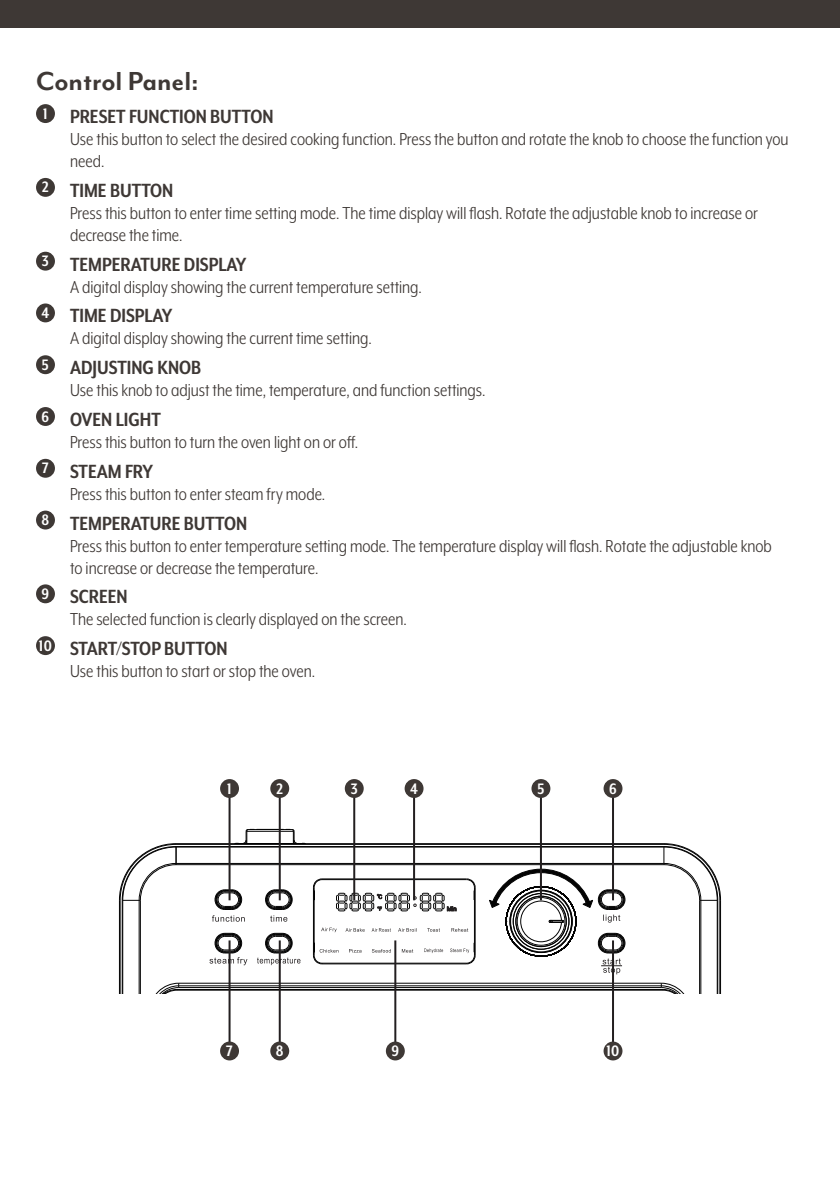
<style>
.page{position:relative;width:840px;height:1191px;background:#fff}
.page>*{position:absolute;margin:0;border:0;box-sizing:border-box;transform-origin:0 0}
.t1{font:700 30px "Mr Eaves Mod OT";color:#3e3835}
.SE-Icon_Listed{font:700 22px "Mr Eaves XL Mod Nar OT";color:#3e3835}
.SE_-_Icon_Body{font:20px/22px "Mr Eaves XL Mod Nar OT";color:#3e3835}
.t2{font:700 17.4px "Mr Eaves XL Mod Nar OT";color:#fff}
</style>
<div class="page">
<div style="left:0;top:0;width:839px;height:28px;background:#3e3835"></div>
<div style="left:36px;top:104px;width:19px;height:19px;background:#3e3835;border-radius:50%"></div>
<div style="left:36px;top:178px;width:19px;height:19px;background:#3e3835;border-radius:50%"></div>
<div style="left:36px;top:252px;width:19px;height:19px;background:#3e3835;border-radius:50%"></div>
<div style="left:36px;top:303px;width:19px;height:19px;background:#3e3835;border-radius:50%"></div>
<div style="left:36px;top:355px;width:19px;height:19px;background:#3e3835;border-radius:50%"></div>
<div style="left:36px;top:407px;width:19px;height:19px;background:#3e3835;border-radius:50%"></div>
<div style="left:36px;top:459px;width:19px;height:19px;background:#3e3835;border-radius:50%"></div>
<div style="left:36px;top:510px;width:19px;height:19px;background:#3e3835;border-radius:50%"></div>
<div style="left:36px;top:584px;width:19px;height:19px;background:#3e3835;border-radius:50%"></div>
<div style="left:36px;top:636px;width:19px;height:19px;background:#3e3835;border-radius:50%"></div>
<svg style="left:336px;top:892px;width:120px;height:19px"></svg>
<svg style="left:321px;top:927px;width:15px;height:5px"></svg>
<svg style="left:345px;top:928px;width:19px;height:3px"></svg>
<svg style="left:372px;top:928px;width:18px;height:3px"></svg>
<svg style="left:398px;top:928px;width:18px;height:3px"></svg>
<svg style="left:427px;top:928px;width:12px;height:3px"></svg>
<svg style="left:451px;top:928px;width:17px;height:3px"></svg>
<svg style="left:349px;top:949px;width:12px;height:3px"></svg>
<svg style="left:371px;top:949px;width:19px;height:3px"></svg>
<svg style="left:401px;top:949px;width:12px;height:3px"></svg>
<svg style="left:424px;top:948px;width:19px;height:5px"></svg>
<hr style="left:119px;top:900px;width:1px;height:93px;background:#030303">
<hr style="left:120px;top:900px;width:1px;height:93px;background:#030303">
<hr style="left:122px;top:900px;width:1px;height:93px;background:#030303">
<hr style="left:139px;top:900px;width:1px;height:93px;background:#030303">
<hr style="left:140px;top:900px;width:1px;height:93px;background:#030303">
<hr style="left:177px;top:989px;width:485px;height:1px;background:#030303">
<hr style="left:178px;top:987px;width:483px;height:1px;background:#030303">
<hr style="left:178px;top:985px;width:483px;height:1px;background:#030303">
<hr style="left:178px;top:983px;width:483px;height:1px;background:#030303">
<hr style="left:322px;top:963px;width:144px;height:1px;background:#030303">
<hr style="left:322px;top:962px;width:144px;height:1px;background:#030303">
<hr style="left:322px;top:879px;width:144px;height:1px;background:#030303">
<hr style="left:322px;top:878px;width:144px;height:1px;background:#030303">
<hr style="left:176px;top:864px;width:487px;height:1px;background:#030303">
<hr style="left:176px;top:863px;width:487px;height:1px;background:#030303">
<hr style="left:313px;top:887px;width:1px;height:68px;background:#030303">
<hr style="left:176px;top:846px;width:487px;height:1px;background:#030303">
<hr style="left:176px;top:844px;width:487px;height:1px;background:#030303">
<hr style="left:176px;top:843px;width:487px;height:1px;background:#030303">
<hr style="left:474px;top:887px;width:1px;height:68px;background:#030303">
<hr style="left:698px;top:900px;width:1px;height:93px;background:#030303">
<hr style="left:700px;top:900px;width:1px;height:93px;background:#030303">
<hr style="left:716px;top:900px;width:1px;height:93px;background:#030303">
<hr style="left:717px;top:900px;width:1px;height:93px;background:#030303">
<hr style="left:719px;top:900px;width:1px;height:93px;background:#030303">
<svg style="left:156px;top:983px;width:23px;height:10px"></svg>
<svg style="left:209px;top:933px;width:38px;height:32px"></svg>
<svg style="left:212px;top:889px;width:33px;height:32px"></svg>
<svg style="left:257px;top:933px;width:43px;height:32px"></svg>
<svg style="left:265px;top:889px;width:27px;height:32px"></svg>
<svg style="left:313px;top:942px;width:25px;height:22px"></svg>
<svg style="left:313px;top:878px;width:9px;height:22px"></svg>
<svg style="left:450px;top:942px;width:25px;height:22px"></svg>
<svg style="left:466px;top:878px;width:9px;height:22px"></svg>
<svg style="left:660px;top:983px;width:24px;height:10px"></svg>
<svg style="left:663px;top:843px;width:57px;height:58px"></svg>
<svg style="left:489px;top:869px;width:136px;height:105px"></svg>
<svg style="left:119px;top:843px;width:58px;height:58px"></svg>
<svg style="left:234px;top:829px;width:71px;height:15px"></svg>
<hr style="left:228px;top:786px;width:2px;height:114px;background:#231f20">
<div style="left:220px;top:779px;width:19px;height:19px;background:#3e3835;border-radius:50%"></div>
<hr style="left:228px;top:940px;width:2px;height:114px;background:#231f20">
<div style="left:220px;top:1041px;width:19px;height:19px;background:#3e3835;border-radius:50%"></div>
<hr style="left:278px;top:940px;width:2px;height:114px;background:#231f20">
<div style="left:270px;top:1041px;width:19px;height:19px;background:#3e3835;border-radius:50%"></div>
<hr style="left:394px;top:940px;width:2px;height:114px;background:#231f20">
<div style="left:385px;top:1041px;width:19px;height:19px;background:#3e3835;border-radius:50%"></div>
<hr style="left:611px;top:940px;width:2px;height:114px;background:#231f20">
<div style="left:603px;top:1041px;width:19px;height:19px;background:#3e3835;border-radius:50%"></div>
<hr style="left:278px;top:786px;width:2px;height:114px;background:#231f20">
<div style="left:270px;top:779px;width:19px;height:19px;background:#3e3835;border-radius:50%"></div>
<hr style="left:353px;top:786px;width:2px;height:114px;background:#231f20">
<div style="left:344px;top:779px;width:19px;height:19px;background:#3e3835;border-radius:50%"></div>
<hr style="left:413px;top:786px;width:2px;height:114px;background:#231f20">
<div style="left:404px;top:779px;width:19px;height:19px;background:#3e3835;border-radius:50%"></div>
<hr style="left:539px;top:786px;width:2px;height:114px;background:#231f20">
<div style="left:531px;top:779px;width:19px;height:19px;background:#3e3835;border-radius:50%"></div>
<hr style="left:611px;top:786px;width:2px;height:114px;background:#231f20">
<div style="left:603px;top:779px;width:19px;height:19px;background:#3e3835;border-radius:50%"></div>
<p class="t1" style="left:36px;top:64px;width:164px">Control Panel:</p>
<p class="t2" style="left:43px;top:104px;width:6px">1</p>
<p class="SE-Icon_Listed" style="left:70px;top:105px;width:205px">PRESET FUNCTION BUTTON</p>
<p class="SE_-_Icon_Body" style="left:70px;top:128px;width:719px">Use this button to select the desired cooking function. Press the button and rotate the knob to choose the function you need.</p>
<p class="t2" style="left:42px;top:178px;width:8px">2</p>
<p class="SE-Icon_Listed" style="left:70px;top:178px;width:105px">TIME BUTTON</p>
<p class="SE_-_Icon_Body" style="left:70px;top:201px;width:689px">Press this button to enter time setting mode. The time display will flash. Rotate the adjustable knob to increase or decrease the time.</p>
<p class="t2" style="left:42px;top:252px;width:8px">3</p>
<p class="SE-Icon_Listed" style="left:70px;top:252px;width:178px">TEMPERATURE DISPLAY</p>
<p class="SE_-_Icon_Body" style="left:70px;top:275px;width:353px">A digital display showing the current temperature setting.</p>
<p class="t2" style="left:41px;top:303px;width:9px">4</p>
<p class="SE-Icon_Listed" style="left:70px;top:304px;width:104px">TIME DISPLAY</p>
<p class="SE_-_Icon_Body" style="left:70px;top:327px;width:303px">A digital display showing the current time setting.</p>
<p class="t2" style="left:42px;top:355px;width:8px">5</p>
<p class="SE-Icon_Listed" style="left:70px;top:356px;width:132px">ADJUSTING KNOB</p>
<p class="SE_-_Icon_Body" style="left:70px;top:379px;width:416px">Use this knob to adjust the time, temperature, and function settings.</p>
<p class="t2" style="left:42px;top:407px;width:9px">6</p>
<p class="SE-Icon_Listed" style="left:70px;top:407px;width:92px">OVEN LIGHT</p>
<p class="SE_-_Icon_Body" style="left:70px;top:430px;width:289px">Press this button to turn the oven light on or off.</p>
<p class="t2" style="left:42px;top:459px;width:8px">7</p>
<p class="SE-Icon_Listed" style="left:70px;top:459px;width:85px">STEAM FRY</p>
<p class="SE_-_Icon_Body" style="left:70px;top:482px;width:256px">Press this button to enter steam fry mode.</p>
<p class="t2" style="left:41px;top:510px;width:9px">8</p>
<p class="SE-Icon_Listed" style="left:70px;top:511px;width:179px">TEMPERATURE BUTTON</p>
<p class="SE_-_Icon_Body" style="left:70px;top:534px;width:703px">Press this button to enter temperature setting mode. The temperature display will flash. Rotate the adjustable knob to increase or decrease the temperature.</p>
<p class="t2" style="left:42px;top:584px;width:9px">9</p>
<p class="SE-Icon_Listed" style="left:70px;top:585px;width:59px">SCREEN</p>
<p class="SE_-_Icon_Body" style="left:70px;top:608px;width:338px">The selected function is clearly displayed on the screen.</p>
<p class="t2" style="left:39px;top:636px;width:15px">10</p>
<p class="SE-Icon_Listed" style="left:70px;top:637px;width:159px">START/STOP BUTTON</p>
<p class="SE_-_Icon_Body" style="left:70px;top:659px;width:246px">Use this button to start or stop the oven.</p>
<p class="t2" style="left:227px;top:779px;width:6px">1</p>
<p class="t2" style="left:276px;top:779px;width:8px">2</p>
<p class="t2" style="left:350px;top:779px;width:8px">3</p>
<p class="t2" style="left:410px;top:779px;width:9px">4</p>
<p class="t2" style="left:537px;top:779px;width:8px">5</p>
<p class="t2" style="left:608px;top:779px;width:9px">6</p>
<p class="t2" style="left:226px;top:1041px;width:8px">7</p>
<p class="t2" style="left:275px;top:1041px;width:9px">8</p>
<p class="t2" style="left:391px;top:1041px;width:9px">9</p>
<p class="t2" style="left:606px;top:1041px;width:15px">10</p>
</div>
